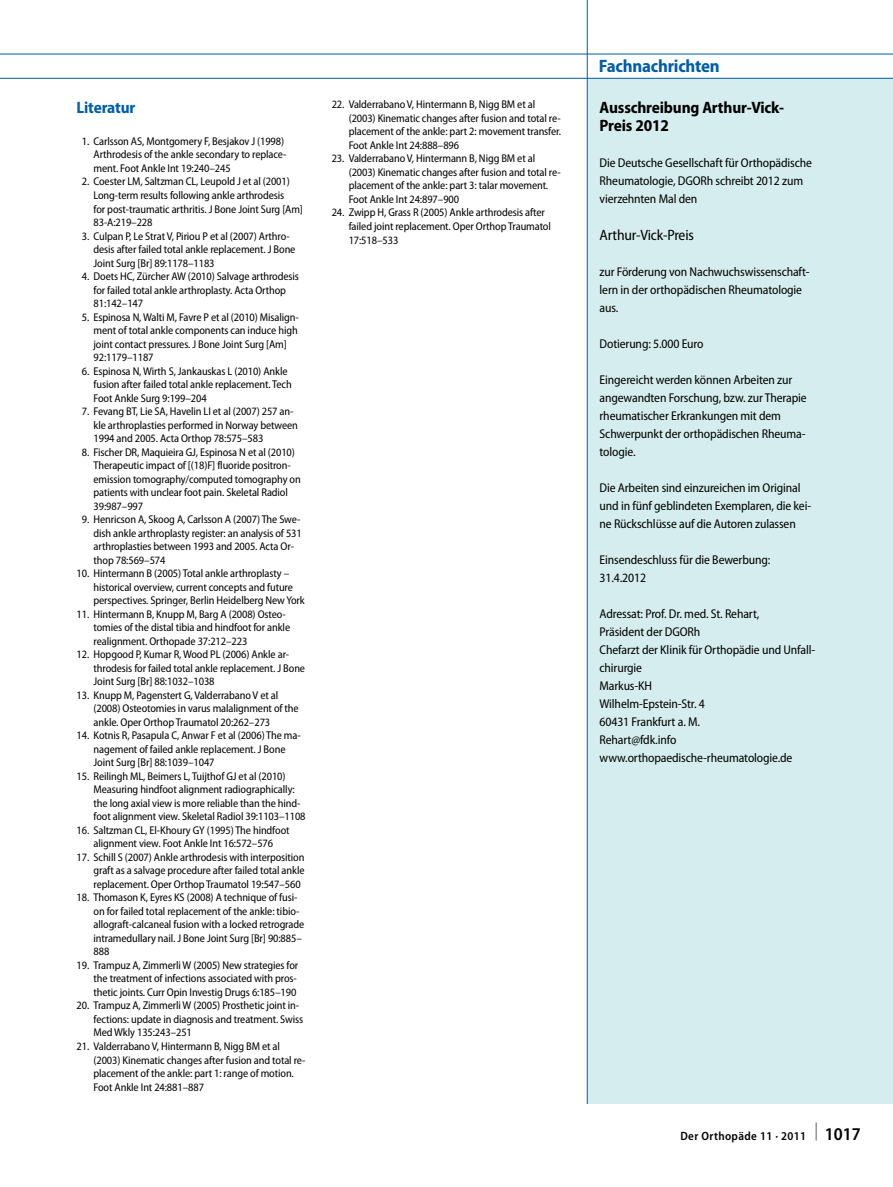
<style>
.page{position:relative;width:893px;height:1187px;background:#fff}
.page>*{position:absolute;margin:0;border:0;box-sizing:border-box;transform-origin:0 0}
._001_rubrik{font:700 semi-condensed 18px "Myriad Pro";letter-spacing:-.01em;color:#005da9}
._302_BB_FN_headline{font:700 semi-condensed 16.5px/18px "Myriad Pro";letter-spacing:-.01em;color:#000}
._999_012_u1_12ptVorN{font:700 semi-condensed 16.5px "Myriad Pro";letter-spacing:-.01em;color:#005da9}
._303_BB_FN_subhead{font:semi-condensed 15px "Myriad Pro";letter-spacing:-.01em;color:#000}
._306_BB_FN_text_ohne{font:semi-condensed 12.75px/18px "Myriad Pro";letter-spacing:-.01em;color:#000}
.t1{font:600 semi-condensed 12px "Myriad Pro";letter-spacing:.03em;color:#000}
._023_literatur{font:semi-condensed 11.25px/13.5px "Myriad Pro";letter-spacing:-.01em;color:#000}
.s1{font-size:18px}
</style>
<div class="page">
<div style="left:587px;top:78px;width:306px;height:1025px;background:#d5edee"></div>
<hr style="left:587px;top:0;width:1px;height:1103px;background:#005da9">
<hr style="left:0;top:54px;width:893px;height:1px;background:#005da9">
<hr style="left:0;top:78px;width:893px;height:1px;background:#005da9">
<p class="_999_012_u1_12ptVorN" style="left:77px;top:99px;width:60px">Literatur</p>
<p class="_023_literatur" style="left:94px;top:135px;width:194px;text-indent:-12px">1. Carlsson AS, Montgomery F, Besjakov J (1998)<br>Arthrodesis of the ankle secondary to replace&shy;ment. Foot Ankle Int 19:240–245</p>
<p class="_023_literatur" style="left:94px;top:175px;width:211px;text-indent:-12px">2. Coester LM, Saltzman CL, Leupold J et al (2001)<br>Long-term results following ankle arthrodesis<br>for post-traumatic arthritis. J Bone Joint Surg [Am] 83-A:219–228</p>
<p class="_023_literatur" style="left:94px;top:229px;width:203px;text-indent:-12px">3. Culpan P, Le Strat V, Piriou P et al (2007) Arthro&shy;desis after failed total ankle replacement. J Bone<br>Joint Surg [Br] 89:1178–1183</p>
<p class="_023_literatur" style="left:94px;top:270px;width:207px;text-indent:-12px">4. Doets HC, Zürcher AW (2010) Salvage -arthrodesis for failed total ankle arthroplasty. Acta Orthop<br>81:142–147</p>
<p class="_023_literatur" style="left:94px;top:310px;width:206px;text-indent:-12px">5. Espinosa N,Walti M, Favre P et al (2010) Misalign&shy;ment of total ankle components can induce high joint contact pressures. J Bone Joint Surg [Am] 92:1179–1187</p>
<p class="_023_literatur" style="left:94px;top:364px;width:200px;text-indent:-12px">6. Espinosa N,Wirth S, Jankauskas L (2010) Ankle fusion after failed total ankle replacement. Tech<br>Foot Ankle Surg 9:199–204</p>
<p class="_023_literatur" style="left:94px;top:405px;width:206px;text-indent:-12px">7. Fevang BT, Lie SA, Havelin LI et al (2007) 257 an&shy;kle arthroplasties performed in Norway between<br>1994 and 2005. Acta Orthop 78:575–583</p>
<p class="_023_literatur" style="left:94px;top:445px;width:209px;text-indent:-12px">8. Fischer DR, Maquieira GJ, Espinosa N et al (2010)<br>Therapeutic impact of [(18)F] fluoride positron&shy;emission tomography/computed tomography on patients with unclear foot pain. Skeletal Radiol 39:987–997</p>
<p class="_023_literatur" style="left:94px;top:513px;width:210px;text-indent:-12px">9. Henricson A, Skoog A, Carlsson A (2007) The Swe&shy;dish ankle arthroplasty register: an analysis of 531 arthroplasties between 1993 and 2005. Acta Or&shy;thop 78:569–574</p>
<p class="_023_literatur" style="left:94px;top:567px;width:213px;text-indent:-17px">10. Hintermann B (2005) Total ankle arthroplasty – historical overview, current concepts and future perspectives. Springer, Berlin Heidelberg NewYork</p>
<p class="_023_literatur" style="left:94px;top:607px;width:198px;text-indent:-17px">11. Hintermann B, Knupp M, Barg A (2008) Osteo&shy;tomies of the distal tibia and hindfoot for ankle realignment. Orthopade 37:212–223</p>
<p class="_023_literatur" style="left:94px;top:648px;width:213px;text-indent:-17px">12. Hopgood P, Kumar R,Wood PL (2006) Ankle ar&shy;throdesis for failed total ankle replacement. J Bone<br>Joint Surg [Br] 88:1032–1038</p>
<p class="_023_literatur" style="left:94px;top:688px;width:207px;text-indent:-17px">13. Knupp M, Pagenstert G, Valderrabano V et al (2008) Osteotomies in varus malalignment of the ankle. Oper Orthop Traumatol 20:262–273</p>
<p class="_023_literatur" style="left:94px;top:729px;width:209px;text-indent:-17px">14. Kotnis R, Pasapula C, Anwar F et al (2006) The ma&shy;nagement of failed ankle replacement. J Bone<br>Joint Surg [Br] 88:1039–1047</p>
<p class="_023_literatur" style="left:94px;top:769px;width:214px;text-indent:-17px">15. Reilingh ML, Beimers L, Tuijthof GJ et al (2010)<br>Measuring hindfoot alignment radiographically: the long axial view is more reliable than the hind&shy;foot alignment view. Skeletal Radiol 39:1103–1108</p>
<p class="_023_literatur" style="left:77px;top:823px;width:215px;text-align:center">16. Saltzman CL, El-Khoury GY (1995) The hindfoot alignment view. Foot Ankle Int 16:572–576</p>
<p class="_023_literatur" style="left:94px;top:850px;width:213px;text-align:justify;text-indent:-17px">17. Schill S (2007) Ankle arthrodesis with interposition graft as a salvage procedure after failed total ankle replacement. Oper Orthop Traumatol 19:547–560</p>
<p class="_023_literatur" style="left:94px;top:891px;width:212px;text-indent:-17px">18. Thomason K, Eyres KS (2008) A technique of fusi&shy;on for failed total replacement of the ankle: tibio&shy;allograft-calcaneal fusion with a locked retrograde intramedullary nail. J Bone Joint Surg [Br] 90:885– 888</p>
<p class="_023_literatur" style="left:94px;top:958px;width:206px;text-indent:-17px">19. Trampuz A, ZimmerliW (2005) New strategies for the treatment of infections associated with pros&shy;thetic joints. Curr Opin Investig Drugs 6:185–190</p>
<p class="_023_literatur" style="left:94px;top:999px;width:211px;text-indent:-17px">20. Trampuz A, ZimmerliW (2005) Prosthetic joint in&shy;fections: update in diagnosis and treatment. Swiss<br>MedWkly 135:243–251</p>
<p class="_023_literatur" style="left:94px;top:1039px;width:214px;text-indent:-17px">21. Valderrabano V, Hintermann B, Nigg BM et al (2003) Kinematic changes after fusion and total re&shy;placement of the ankle: part 1: range of motion.<br>Foot Ankle Int 24:881–887</p>
<p class="_023_literatur" style="left:349px;top:98px;width:214px;text-indent:-17px">22. Valderrabano V, Hintermann B, Nigg BM et al (2003) Kinematic changes after fusion and total re&shy;placement of the ankle: part 2: movement transfer.<br>Foot Ankle Int 24:888–896</p>
<p class="_023_literatur" style="left:349px;top:152px;width:214px;text-indent:-17px">23. Valderrabano V, Hintermann B, Nigg BM et al (2003) Kinematic changes after fusion and total re&shy;placement of the ankle: part 3: talar movement.<br>Foot Ankle Int 24:897–900</p>
<p class="_023_literatur" style="left:349px;top:206px;width:204px;text-indent:-17px">24. Zwipp H, Grass R (2005) Ankle arthrodesis after failed joint replacement. Oper Orthop Traumatol<br>17:518–533</p>
<p class="_001_rubrik" style="left:599px;top:55px;width:123px">Fachnachrichten</p>
<p class="_302_BB_FN_headline" style="left:600px;top:99px;width:186px">Ausschreibung Arthur-Vick-<br>Preis 2012</p>
<p class="_306_BB_FN_text_ohne" style="left:600px;top:154px;width:214px">Die Deutsche Gesellschaft für Orthopädische<br>Rheumatologie, DGORh schreibt 2012 zum vierzehnten Mal den</p>
<p class="_303_BB_FN_subhead" style="left:600px;top:226px;width:96px">Arthur-Vick-Preis</p>
<p class="_306_BB_FN_text_ohne" style="left:600px;top:262px;width:212px">zur Förderung von Nachwuchswissenschaft&shy;lern in der orthopädischen Rheumatologie aus.</p>
<p class="_306_BB_FN_text_ohne" style="left:600px;top:334px;width:105px">Dotierung: 5.000 Euro</p>
<p class="_306_BB_FN_text_ohne" style="left:600px;top:370px;width:209px">Eingereicht werden können Arbeiten zur angewandten Forschung, bzw. zur Therapie rheumatischer Erkrankungen mit dem Schwerpunkt der orthopädischen Rheuma&shy;tologie.</p>
<p class="_306_BB_FN_text_ohne" style="left:600px;top:478px;width:213px">Die Arbeiten sind einzureichen im Original und in fünf geblindeten Exemplaren, die kei&shy;ne Rückschlüsse auf die Autoren zulassen</p>
<p class="_306_BB_FN_text_ohne" style="left:600px;top:550px;width:172px">Einsendeschluss für die Bewerbung:<br>31.4.2012</p>
<p class="_306_BB_FN_text_ohne" style="left:600px;top:604px;width:161px">Adressat: Prof. Dr. med. St. Rehart,<br>Präsident der DGORh</p>
<p class="_306_BB_FN_text_ohne" style="left:600px;top:640px;width:217px">Chefarzt der Klinik für Orthopädie und Unfall&shy;chirurgie</p>
<p class="_306_BB_FN_text_ohne" style="left:600px;top:676px;width:54px">Markus-KH</p>
<p class="_306_BB_FN_text_ohne" style="left:600px;top:694px;width:107px">Wilhelm-Epstein-Str. 4</p>
<p class="_306_BB_FN_text_ohne" style="left:600px;top:712px;width:102px">60431 Frankfurt a. M.</p>
<p class="_306_BB_FN_text_ohne" style="left:600px;top:730px;width:78px">Rehart@fdk.info</p>
<p class="_306_BB_FN_text_ohne" style="left:600px;top:748px;width:194px">www.orthopaedische-rheumatologie.de</p>
<p class="t1" style="left:680px;top:1129px;width:182px">Der Orthopäde 11 · 2011 <sup>|</sup> <span class="s1">1017</span></p>
</div>
